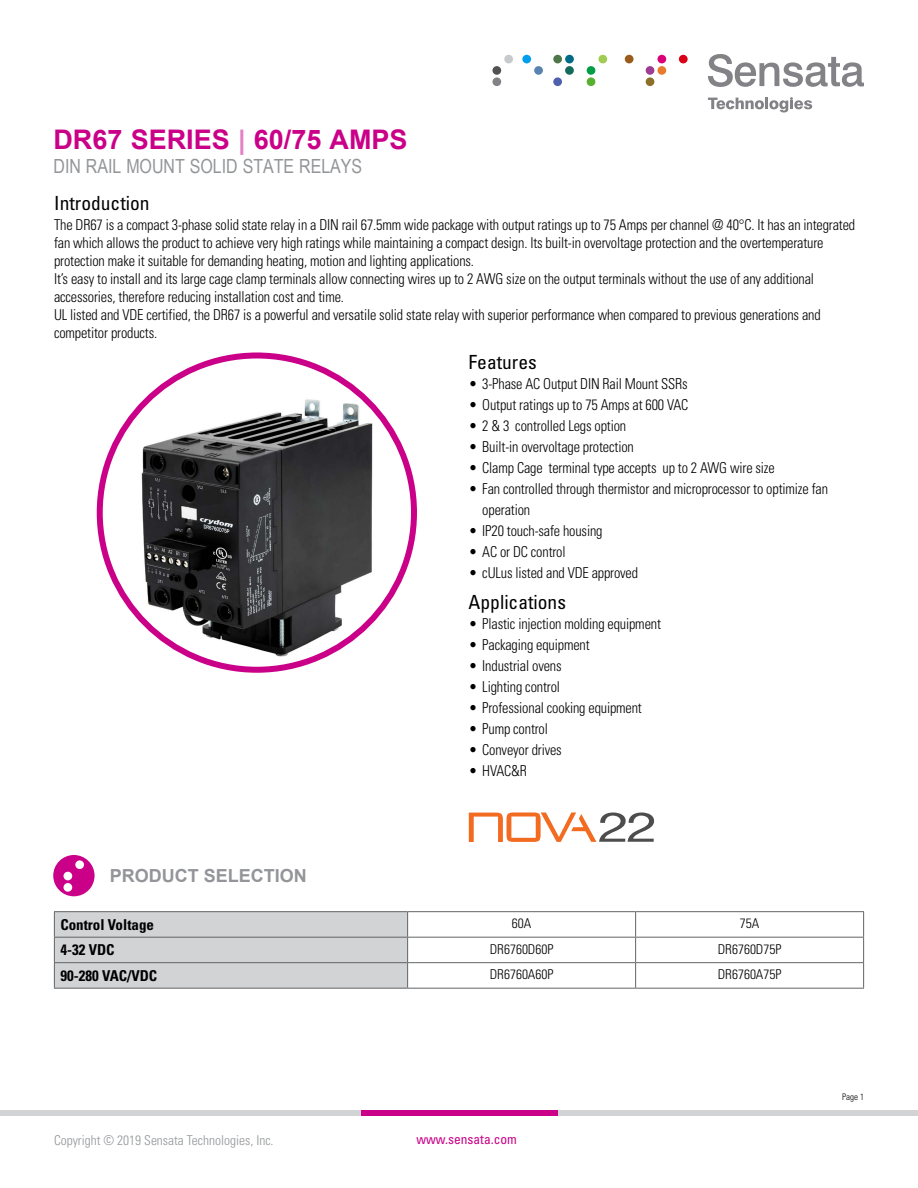
<style>
.page{position:relative;width:918px;height:1188px;background:#fff}
.page>*{position:absolute;margin:0;border:0;box-sizing:border-box;transform-origin:0 0}
.t1{font:700 27px "Arial";color:#ca0088}
.t2{font:condensed 19.5px "Univers";color:#000}
.t3{font:19.5px "Arial Narrow";color:#939598}
.t4{font:700 18px "Arial";color:#939598}
.t5{font:300 condensed 15px/18px "Univers";letter-spacing:-.01em;color:#000;scale:.95 1}
.t6{font:700 condensed 15px "Univers";color:#000}
.t7{font:300 condensed 13.5px "Univers";color:#000}
.t8{font:300 condensed 13.5px "Univers";color:#939598}
.t9{font:condensed 13.5px "Univers";color:#ca0088}
.t10{font:300 condensed 9px "Univers";color:#000}
.s1{color:#e480c4}
</style>
<div class="page">
<svg style="left:708px;top:54px;width:156px;height:33px"></svg>
<svg style="left:708px;top:97px;width:104px;height:15px"></svg>
<div style="left:492px;top:77px;width:9px;height:9px;background:#828287;border-radius:50%"></div>
<div style="left:522px;top:55px;width:9px;height:8px;background:#009eed;border-radius:50%"></div>
<div style="left:534px;top:66px;width:9px;height:9px;background:#5982b0;border-radius:50%"></div>
<div style="left:553px;top:55px;width:9px;height:8px;background:#4f784a;border-radius:50%"></div>
<div style="left:565px;top:55px;width:9px;height:8px;background:#006b87;border-radius:50%"></div>
<div style="left:565px;top:66px;width:9px;height:9px;background:#146b5c;border-radius:50%"></div>
<div style="left:553px;top:77px;width:9px;height:9px;background:#4f61ad;border-radius:50%"></div>
<div style="left:598px;top:55px;width:9px;height:8px;background:#a1cc52;border-radius:50%"></div>
<div style="left:587px;top:66px;width:8px;height:9px;background:#009e45;border-radius:50%"></div>
<div style="left:587px;top:77px;width:8px;height:9px;background:#59b030;border-radius:50%"></div>
<div style="left:657px;top:55px;width:9px;height:8px;background:#d9007a;border-radius:50%"></div>
<div style="left:646px;top:66px;width:8px;height:9px;background:#9c3d91;border-radius:50%"></div>
<div style="left:657px;top:66px;width:9px;height:9px;background:#e87a2b;border-radius:50%"></div>
<div style="left:646px;top:77px;width:8px;height:9px;background:#8c7029;border-radius:50%"></div>
<div style="left:679px;top:55px;width:9px;height:8px;background:#d90017;border-radius:50%"></div>
<div style="left:504px;top:55px;width:9px;height:8px;background:#c7c9cc;border-radius:50%"></div>
<div style="left:492px;top:66px;width:9px;height:9px;background:#525254;border-radius:50%"></div>
<div style="left:625px;top:55px;width:9px;height:8px;background:#995c1a;border-radius:50%"></div>
<div style="left:0;top:1110px;width:918px;height:6px;background:#d1d3d4"></div>
<div style="left:361px;top:1110px;width:197px;height:6px;background:#ca0088"></div>
<img style="left:140px;top:398px;width:234px;height:259px">
<div style="left:53px;top:855px;width:42px;height:41px;background:#ca0088;border-radius:50%"></div>
<div style="left:75px;top:860px;width:9px;height:9px;background:#fff;border-radius:50%"></div>
<div style="left:64px;top:872px;width:8px;height:8px;background:#fff;border-radius:50%"></div>
<div style="left:64px;top:883px;width:8px;height:9px;background:#fff;border-radius:50%"></div>
<hr style="left:54px;top:911px;width:354px;height:1px;background:#636466">
<hr style="left:408px;top:911px;width:228px;height:1px;background:#636466">
<hr style="left:636px;top:911px;width:228px;height:1px;background:#636466">
<hr style="left:408px;top:937px;width:228px;height:1px;background:#636466">
<hr style="left:636px;top:937px;width:228px;height:1px;background:#636466">
<hr style="left:408px;top:962px;width:228px;height:1px;background:#636466">
<svg style="left:54px;top:912px;width:354px;height:76px;background:#cbcdce"></svg>
<hr style="left:636px;top:962px;width:228px;height:1px;background:#636466">
<svg style="left:635px;top:912px;width:1px;height:76px"></svg>
<svg style="left:863px;top:912px;width:1px;height:76px"></svg>
<hr style="left:54px;top:988px;width:354px;height:1px;background:#636466">
<hr style="left:408px;top:988px;width:228px;height:1px;background:#636466">
<hr style="left:636px;top:988px;width:228px;height:1px;background:#636466">
<svg style="left:469px;top:812px;width:185px;height:30px"></svg>
<h1 class="t1" style="left:53px;top:122px;width:356px">DR67 SERIES <span class="s1">|</span> 60/75 AMPS</h1>
<h2 class="t3" style="left:53px;top:152px;width:310px">DIN RAIL MOUNT SOLID STATE RELAYS</h2>
<h2 class="t2" style="left:54px;top:190px;width:97px">Introduction</h2>
<p class="t5" style="left:54px;top:216px;width:845px">The DR67 is a compact 3-phase solid state relay in a DIN rail 67.5mm wide package with output ratings up to 75 Amps per channel @ 40°C. It has an integrated fan which allows the product to achieve very high ratings while maintaining a compact design. Its built-in overvoltage protection and the overtemperature protection make it suitable for demanding heating, motion and lighting applications.<br>It’s easy to install and its large cage clamp terminals allow connecting wires up to 2 AWG size on the output terminals without the use of any additional accessories, therefore reducing installation cost and time.<br>UL listed and VDE certified, the DR67 is a powerful and versatile solid state relay with superior performance when compared to previous generations and competitor products.</p>
<h2 class="t2" style="left:469px;top:349px;width:70px">Features</h2>
<p class="t4" style="left:110px;top:864px;width:199px">PRODUCT SELECTION</p>
<p class="t5" style="left:469px;top:375px;width:232px">• 3-Phase AC Output DIN Rail Mount SSRs</p>
<p class="t5" style="left:469px;top:396px;width:233px">• Output ratings up to 75 Amps at 600 VAC</p>
<p class="t5" style="left:469px;top:417px;width:167px">• 2 &amp; 3 controlled Legs option</p>
<p class="t5" style="left:469px;top:438px;width:175px">• Built-in overvoltage protection</p>
<p class="t5" style="left:469px;top:459px;width:324px">• Clamp Cage terminal type accepts up to 2 AWG wire size</p>
<p class="t5" style="left:482px;top:479px;width:365px;line-height:21px;text-indent:-13px">• Fan controlled through thermistor and microprocessor to optimize fan operation</p>
<p class="t5" style="left:469px;top:522px;width:142px">• IP20 touch-safe housing</p>
<p class="t5" style="left:469px;top:543px;width:103px">• AC or DC control</p>
<p class="t5" style="left:469px;top:564px;width:180px">• cULus listed and VDE approved</p>
<p class="t5" style="left:469px;top:615px;width:204px">• Plastic injection molding equipment</p>
<p class="t5" style="left:469px;top:636px;width:129px">• Packaging equipment</p>
<p class="t5" style="left:469px;top:657px;width:99px">• Industrial ovens</p>
<p class="t5" style="left:469px;top:678px;width:98px">• Lighting control</p>
<p class="t5" style="left:469px;top:699px;width:184px">• Professional cooking equipment</p>
<p class="t5" style="left:469px;top:720px;width:85px">• Pump control</p>
<p class="t5" style="left:469px;top:741px;width:99px">• Conveyor drives</p>
<p class="t5" style="left:469px;top:762px;width:63px">• HVAC&amp;R</p>
<h2 class="t2" style="left:469px;top:590px;width:99px">Applications</h2>
<p class="t6" style="left:60px;top:915px;width:95px">Control Voltage</p>
<p class="t7" style="left:512px;top:916px;width:21px">60A</p>
<p class="t7" style="left:740px;top:916px;width:21px">75A</p>
<p class="t6" style="left:60px;top:941px;width:56px">4-32 VDC</p>
<p class="t7" style="left:490px;top:941px;width:65px">DR6760D60P</p>
<p class="t7" style="left:718px;top:941px;width:65px">DR6760D75P</p>
<p class="t6" style="left:60px;top:966px;width:98px">90-280 VAC/VDC</p>
<p class="t7" style="left:490px;top:967px;width:65px">DR6760A60P</p>
<p class="t7" style="left:718px;top:967px;width:65px">DR6760A75P</p>
<p class="t8" style="left:54px;top:1132px;width:221px">Copyright © 2019 Sensata Technologies, Inc.</p>
<p class="t9" style="left:416px;top:1131px;width:102px">www.sensata.com</p>
<p class="t10" style="left:842px;top:1092px;width:23px">Page 1</p>
</div>
